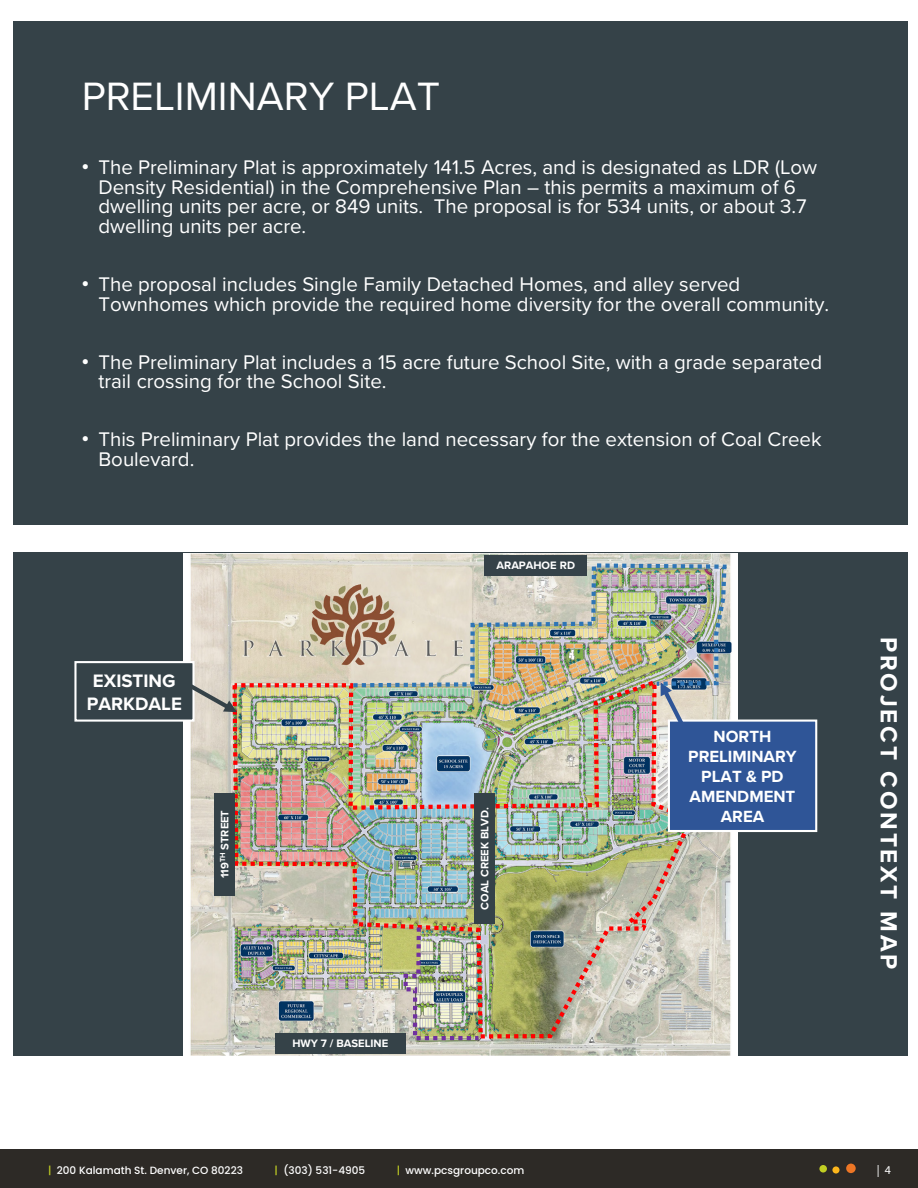
<style>
.page{position:relative;width:918px;height:1188px;background:#fff}
.page>*{position:absolute;margin:0;border:0;box-sizing:border-box;transform-origin:0 0}
.t1{font:40.95px "Proxima Nova";color:#fff}
.t2{font:700 24.3px "Proxima Nova";letter-spacing:.115em;color:#fff}
.t3{font:20.4px/19.6px "Proxima Nova";color:#fff}
.t4{font:700 18.6px/22.4px "Proxima Nova";color:#fff;text-align:center}
.t5{font:700 16.8px/20.1px "Proxima Nova";color:#fff;text-align:center}
.t6{font:12px "Myriad Pro";color:#fff}
.t7{font:700 11.25px "Proxima Nova";letter-spacing:-.005em;color:#fff}
.t8{font:500 10.5px "Poppins";color:#fff}
.s1{font-family:"Arial"}
.s2{color:#c1ce23}
</style>
<div class="page">
<div style="left:0;top:1149px;width:918px;height:39px;background:#2d2a26"></div>
<div style="left:819px;top:1165px;width:8px;height:8px;background:#c1ce23;border-radius:50%"></div>
<div style="left:832px;top:1166px;width:8px;height:8px;background:#fcb61c;border-radius:50%"></div>
<div style="left:846px;top:1164px;width:10px;height:9px;background:#ed7625;border-radius:50%"></div>
<div style="left:14px;top:22px;width:894px;height:503px;background:#354248"></div>
<div style="left:14px;top:553px;width:894px;height:503px;background:#354248"></div>
<img style="left:184px;top:553px;width:553px;height:503px">
<img style="left:230px;top:676px;width:467px;height:365px">
<div style="left:669px;top:721px;width:147px;height:110px;background:#2f5597"></div>
<div style="left:668px;top:720px;width:149px;height:112px;border:2px solid #fff"></div>
<svg style="left:660px;top:690px;width:27px;height:40px"></svg>
<img style="left:401px;top:923px;width:82px;height:119px">
<div style="left:485px;top:555px;width:102px;height:20px;background:#354248"></div>
<div style="left:214px;top:793px;width:21px;height:103px;background:#354248"></div>
<div style="left:275px;top:1033px;width:131px;height:21px;background:#354248"></div>
<div style="left:75px;top:662px;width:119px;height:59px;background:#354248"></div>
<div style="left:74px;top:661px;width:121px;height:61px;border:2px solid #fff"></div>
<div style="left:474px;top:793px;width:21px;height:131px;background:#354248"></div>
<svg style="left:192px;top:677px;width:45px;height:36px;background:#c1b5ab"></svg>
<img style="left:349px;top:561px;width:380px;height:129px">
<p class="t1" style="left:82px;top:66px;width:360px">PRELIMINARY PLAT</p>
<p class="t3" style="left:98px;top:156px;width:720px;text-indent:-17px"><span class="s1">•</span> The Preliminary Plat is approximately 141.5 Acres, and is designated as LDR (Low Density Residential) in the Comprehensive Plan – this permits a maximum of 6 dwelling units per acre, or 849 units. The proposal is for 534 units, or about 3.7 dwelling units per acre.</p>
<p class="t3" style="left:98px;top:273px;width:732px;text-indent:-17px"><span class="s1">•</span> The proposal includes Single Family Detached Homes, and alley served<br>Townhomes which provide the required home diversity for the overall community.</p>
<p class="t3" style="left:98px;top:351px;width:725px;text-indent:-17px"><span class="s1">•</span> The Preliminary Plat includes a 15 acre future School Site, with a grade separated trail crossing for the School Site.</p>
<p class="t3" style="left:98px;top:429px;width:725px;text-indent:-17px"><span class="s1">•</span> This Preliminary Plat provides the land necessary for the extension of Coal Creek<br>Boulevard.</p>
<p class="t4" style="left:87px;top:669px;width:96px">EXISTING<br>PARKDALE</p>
<p class="t7" style="left:216px;top:878px;width:70px;rotate:-90deg">119<sup>TH</sup> STREET</p>
<p class="t7" style="left:292px;top:1035px;width:97px">HWY 7 / BASELINE</p>
<p class="t7" style="left:497px;top:557px;width:80px">ARAPAHOE RD</p>
<p class="t7" style="left:476px;top:910px;width:104px;rotate:-90deg">COAL CREEK BLVD.</p>
<p class="t5" style="left:688px;top:726px;width:110px">NORTH<br>PRELIMINARY<br>PLAT &amp; PD<br>AMENDMENT<br>AREA</p>
<p class="t2" style="left:907px;top:637px;width:334px;rotate:90deg">PROJECT CONTEXT MAP</p>
<p class="t8" style="left:48px;top:1164px;width:197px"><span class="s2">|</span> 200 Kalamath St. Denver, CO 80223</p>
<p class="t8" style="left:275px;top:1164px;width:92px"><span class="s2">|</span> (303) 531-4905</p>
<p class="t8" style="left:397px;top:1164px;width:129px"><span class="s2">|</span> www.pcsgroupco.com</p>
<p class="t6" style="left:877px;top:1162px;width:16px">| 4</p>
</div>
